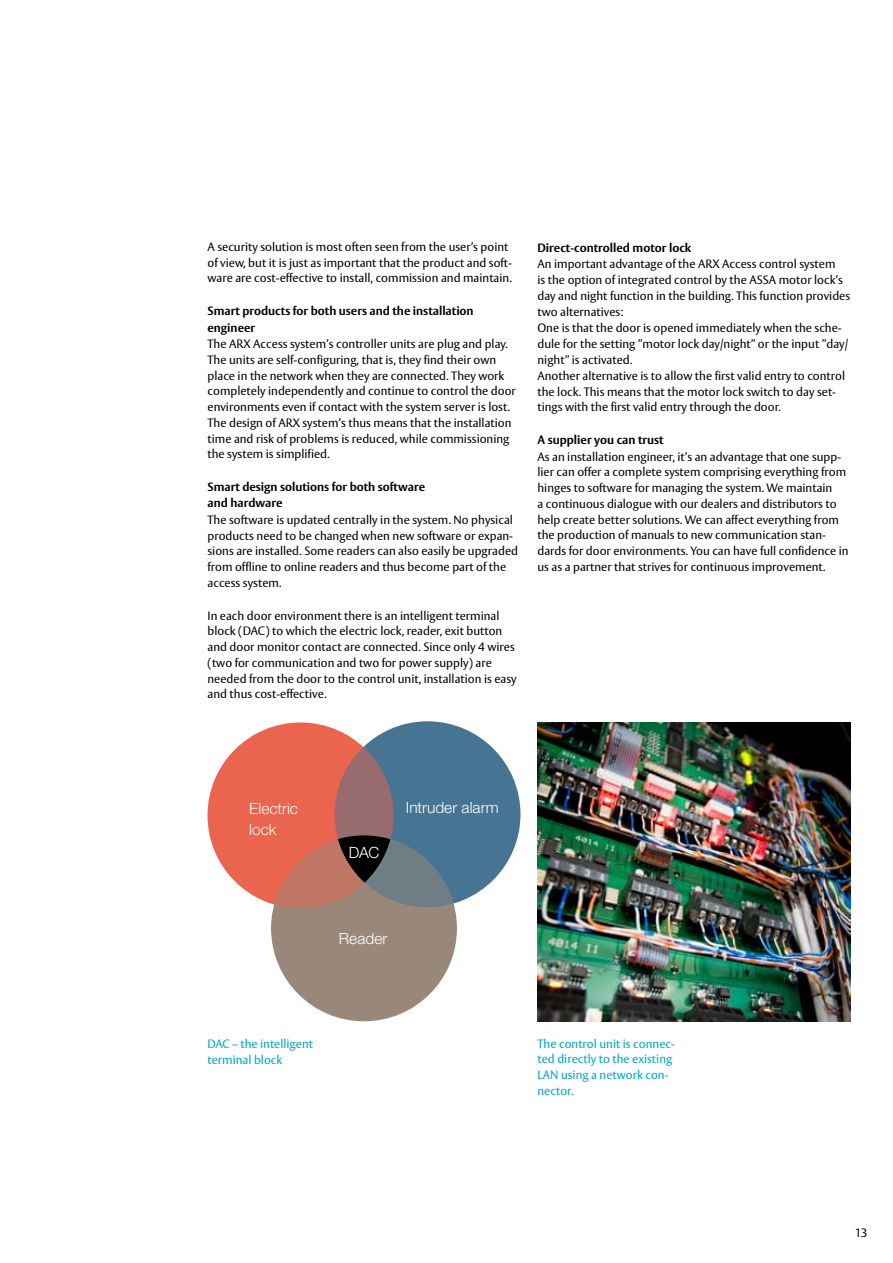
<style>
.page{position:relative;width:893px;height:1263px;background:#fff}
.page>*{position:absolute;margin:0;border:0;box-sizing:border-box;transform-origin:0 0}
.t1{font:300 15.45px/21.1px "Helvetica Neue";color:#fff}
.t2{font:12px/15.8px "ASSA Vesta";color:#000}
.t3{font:700 12px/16.4px "ASSA Vesta";color:#000}
.t4{font:12px/15.8px "ASSA Vesta";color:#00a4cb}
</style>
<div class="page">
<div style="left:335px;top:721px;width:185px;height:186px;background:#467492;border-radius:50%"></div>
<div style="left:207px;top:722px;width:186px;height:186px;background:#ea644e;border-radius:50%"></div>
<svg style="left:335px;top:747px;width:58px;height:136px;background:#976b6f"></svg>
<div style="left:271px;top:835px;width:186px;height:186px;background:#99887a;border-radius:50%"></div>
<svg style="left:274px;top:835px;width:180px;height:73px"></svg>
<img style="left:537px;top:722px;width:313px;height:299px">
<p class="t2" style="left:207px;top:239px;width:306px">A security solution is most often seen from the user’s point of view, but it is just as important that the product and soft&shy;ware are cost-effective to install, commission and maintain.</p>
<p class="t3" style="left:207px;top:303px;width:268px">Smart products for both users and the installation engineer</p>
<p class="t2" style="left:207px;top:336px;width:310px">The ARX Access system’s controller units are plug and play.<br>The units are self-configuring, that is, they find their own place in the network when they are connected. They work completely independently and continue to control the door environments even if contact with the system server is lost.<br>The design of ARX system’s thus means that the installation time and risk of problems is reduced, while commissioning the system is simplified.</p>
<p class="t3" style="left:207px;top:479px;width:219px">Smart design solutions for both software and hardware</p>
<p class="t2" style="left:207px;top:512px;width:312px">The software is updated centrally in the system. No physical products need to be changed when new software or expan&shy;sions are installed. Some readers can also easily be upgraded from offline to online readers and thus become part of the access system.</p>
<p class="t2" style="left:207px;top:608px;width:311px">In each door environment there is an intelligent terminal block (DAC) to which the electric lock, reader, exit button and door monitor contact are connected. Since only 4 wires (two for communication and two for power supply) are needed from the door to the control unit, installation is easy and thus cost-effective.</p>
<p class="t3" style="left:537px;top:240px;width:155px">Direct-controlled motor lock</p>
<p class="t2" style="left:537px;top:257px;width:314px">An important advantage of the ARX Access control system<br>is the option of integrated control by the ASSA motor lock’s day and night function in the building. This function provides two alternatives:<br>One is that the door is opened immediately when the sche&shy;dule for the setting ”motor lock day/night” or the input ”day/ night” is activated.<br>Another alternative is to allow the first valid entry to control the lock. This means that the motor lock switch to day set&shy;tings with the first valid entry through the door.</p>
<p class="t3" style="left:537px;top:432px;width:128px">A supplier you can trust</p>
<p class="t2" style="left:537px;top:449px;width:313px">As an installation engineer, it’s an advantage that one supp&shy;lier can offer a complete system comprising everything from hinges to software for managing the system. We maintain<br>a continuous dialogue with our dealers and distributors to help create better solutions. We can affect everything from the production of manuals to new communication stan&shy;dards for door environments. You can have full confidence in us as a partner that strives for continuous improvement.</p>
<p class="t1" style="left:249px;top:797px;width:50px">Electric lock</p>
<p class="t1" style="left:406px;top:797px;width:94px">Intruder alarm</p>
<p class="t1" style="left:349px;top:842px;width:32px">DAC</p>
<p class="t1" style="left:339px;top:927px;width:50px">Reader</p>
<p class="t4" style="left:207px;top:1036px;width:107px;line-height:16.4px">DAC – the intelligent terminal block</p>
<p class="t4" style="left:537px;top:1036px;width:139px">The control unit is connec&shy;ted directly to the existing<br>LAN using a network con&shy;nector.</p>
<p class="t2" style="left:855px;top:1226px;width:14px">13</p>
</div>
